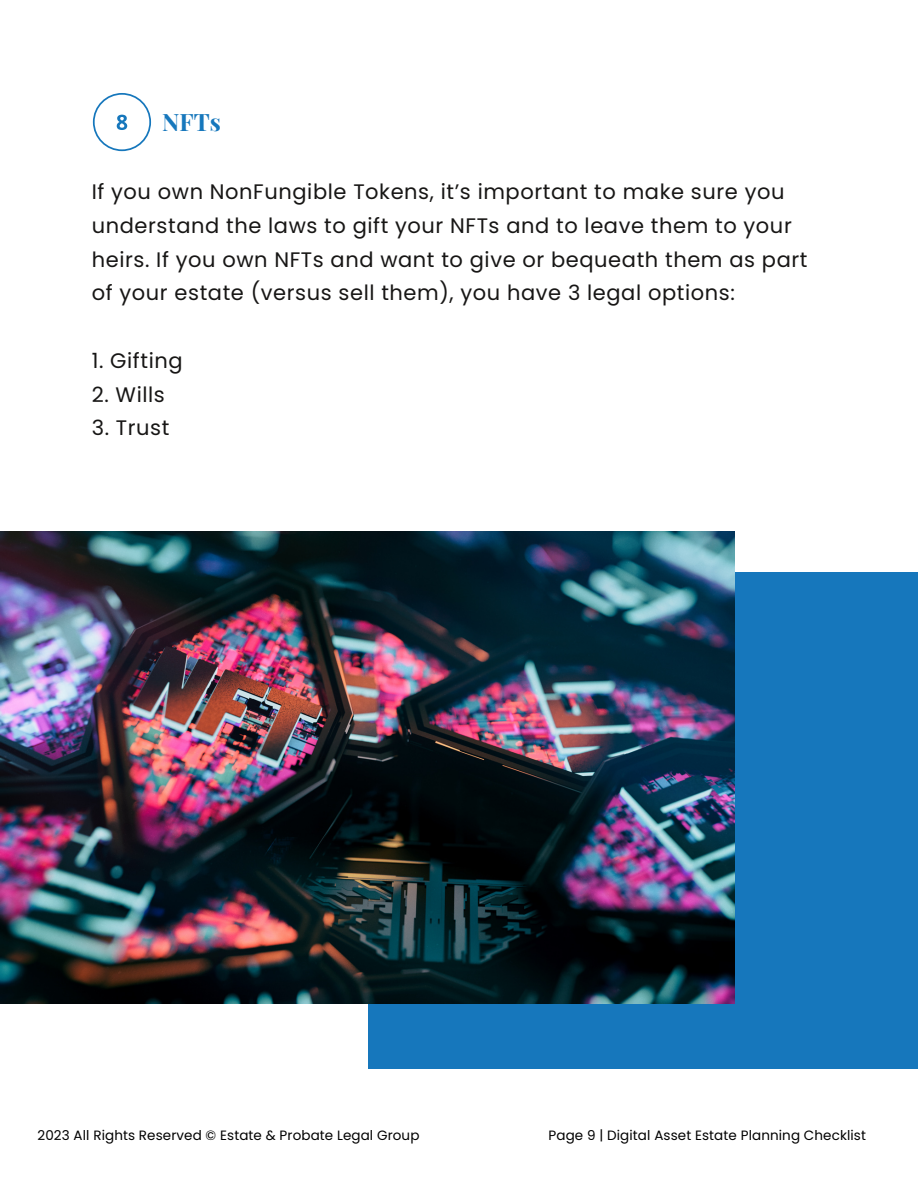
<style>
.page{position:relative;width:918px;height:1188px;background:#fff}
.page>*{position:absolute;margin:0;border:0;box-sizing:border-box;transform-origin:0 0}
.t1{font:700 24px "Playfair Display";color:#1677bc}
.t2{font:21px/33.8px "Poppins";letter-spacing:.03em;color:#171615}
.t3{font:13.5px "Poppins";letter-spacing:.01em;color:#000}
</style>
<div class="page">
<svg style="left:93px;top:93px;width:58px;height:58px"></svg>
<div style="left:368px;top:573px;width:550px;height:496px;background:#1677bc"></div>
<img style="left:0;top:532px;width:735px;height:471px">
<p class="t1" style="left:162px;top:105px;width:60px">NFTs</p>
<p class="t2" style="left:92px;top:175px;width:717px">If you own NonFungible Tokens, it’s important to make sure you understand the laws to gift your NFTs and to leave them to your heirs. If you own NFTs and want to give or bequeath them as part of your estate (versus sell them), you have 3 legal options:</p>
<p class="t2" style="left:92px;top:344px;width:92px">1. Gifting</p>
<p class="t2" style="left:92px;top:377px;width:75px">2. Wills</p>
<p class="t2" style="left:92px;top:411px;width:79px">3. Trust</p>
<p class="t3" style="left:37px;top:1126px;width:384px">2023 All Rights Reserved © Estate &amp; Probate Legal Group</p>
<p class="t3" style="left:549px;top:1126px;width:319px">Page 9 | Digital Asset Estate Planning Checklist</p>
</div>
